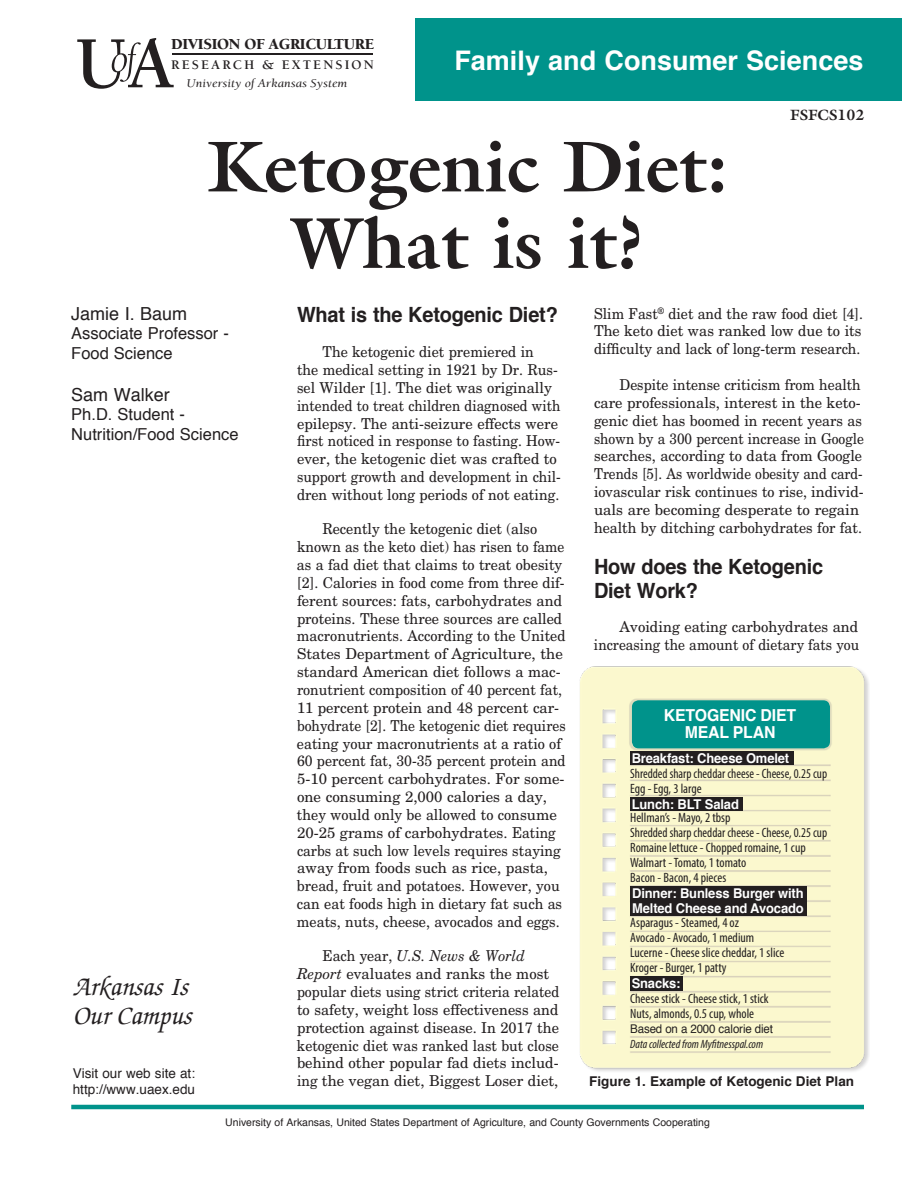
<style>
.page{position:relative;width:918px;height:1188px;background:#fff}
.page>*{position:absolute;margin:0;border:0;box-sizing:border-box;transform-origin:0 0}
.t1{font:700 72.75px "Galliard";color:#231f20}
.t2{font:700 27px "Helvetica";color:#fff}
.t3{font:italic 500 27px/30px "Zapf Chancery";color:#231f20}
.t4{font:700 21px/24px "Helvetica";letter-spacing:-.01em;color:#231f20;scale:.95 1}
.t5{font:18px "Helvetica";color:#231f20}
.t6{font:16.5px/19.8px "Helvetica";color:#231f20}
.t7{font:700 16.5px/17px "Helvetica";letter-spacing:-.01em;color:#fff;text-align:center;scale:.96 1}
.t8{font:900 15.75px "Berkeley";letter-spacing:-.02em;color:#231f20}
.t9{font:15px/17.9px "New Century Schlbk";color:#231f20;scale:.95 1}
.t10{font:15px/17.9px "New Century Schlbk";color:#231f20;scale:.94 1}
.t11{font:15px/17.9px "New Century Schlbk";color:#231f20;scale:.93 1}
.t12{font:15px/17.9px "New Century Schlbk";color:#231f20;text-align:right}
.t13{font:700 15px "Galliard";color:#231f20}
.t14{font:condensed 13.5px/15px "Myriad Pro";color:#231f20}
.t15{font:700 13.5px/15px "Helvetica";letter-spacing:-.01em;color:#fff;scale:.96 1}
.t16{font:condensed 13.5px/15px "Myriad Pro";color:#231f20;scale:.95 1}
.t17{font:13.5px/16.2px "Helvetica";color:#231f20}
.t18{font:700 13.5px "Helvetica";color:#231f20}
.t19{font:700 13.5px "Berkeley";letter-spacing:.155em;color:#231f20}
.t20{font:italic 12.15px "Berkeley";color:#231f20;scale:1.09 1}
.t21{font:italic condensed 12px "Myriad Pro";color:#231f20}
.t22{font:12px "Helvetica";letter-spacing:-.01em;color:#231f20;scale:.96 1}
.t23{font:10.5px "Helvetica";color:#231f20}
.s1{font-style:italic}
</style>
<div class="page">
<img style="left:580px;top:666px;width:289px;height:406px">
<hr style="left:172px;top:54px;width:201px;height:1px;background:#231f20">
<hr style="left:71px;top:1105px;width:793px;height:4px;background:#00938b">
<div style="left:630px;top:798px;width:113px;height:13px;background:#231f20"></div>
<svg style="left:77px;top:38px;width:97px;height:51px"></svg>
<div style="left:416px;top:18px;width:486px;height:82px;background:#00938b"></div>
<div style="left:632px;top:700px;width:198px;height:48px;background:#00938b;border-radius:7px"></div>
<div style="left:630px;top:751px;width:164px;height:14px;background:#231f20"></div>
<div style="left:630px;top:886px;width:176px;height:30px;background:#231f20"></div>
<div style="left:630px;top:976px;width:53px;height:15px;background:#231f20"></div>
<h5 class="t8" style="left:171px;top:35px;width:205px">DIVISION OF AGRICULTURE</h5>
<h6 class="t19" style="left:171px;top:58px;width:204px">RESEARCH &amp; EXTENSION</h6>
<p class="t20" style="left:187px;top:77px;width:149px">University of Arkansas System</p>
<p class="t2" style="left:454px;top:39px;width:410px">Family and Consumer Sciences</p>
<h5 class="t13" style="left:790px;top:105px;width:76px">FSFCS102</h5>
<p class="t1" style="left:207px;top:120px;width:523px">Ketogenic Diet:</p>
<h1 class="t1" style="left:291px;top:196px;width:355px">What is it?</h1>
<p class="t5" style="left:71px;top:299px;width:118px">Jamie I. Baum</p>
<p class="t6" style="left:71px;top:324px;width:159px">Associate Professor -<br>Food Science</p>
<p class="t5" style="left:71px;top:380px;width:100px">Sam Walker</p>
<p class="t6" style="left:71px;top:405px;width:169px">Ph.D. Student -<br>Nutrition/Food Science</p>
<h3 class="t4" style="left:297px;top:303px;width:276px">What is the Ketogenic Diet?</h3>
<p class="t9" style="left:297px;top:343px;width:279px;text-indent:26px">The ketogenic diet premiered in<br>the medical setting in 1921 by Dr. Rus&shy;sel Wilder [1]. The diet was originally intended to treat children diagnosed with epilepsy. The anti-seizure effects were frst noticed in response to fasting. How&shy;ever, the ketogenic diet was crafted to support growth and development in chil&shy;dren without long periods of not eating.</p>
<p class="t9" style="left:297px;top:520px;width:284px;text-indent:25px">Recently the ketogenic diet (also known as the keto diet) has risen to fame as a fad diet that claims to treat obesity [2]. Calories in food come from three dif&shy;ferent sources: fats, carbohydrates and proteins. These three sources are called macronutrients. According to the United States Department of Agriculture, the standard American diet follows a mac&shy;ronutrient composition of 40 percent fat, 11 percent protein and 48 percent car&shy;bohydrate [2]. The ketogenic diet requires eating your macronutrients at a ratio of 60 percent fat, 30-35 percent protein and 5-10 percent carbohydrates. For some&shy;one consuming 2,000 calories a day, they would only be allowed to consume 20-25 grams of carbohydrates. Eating carbs at such low levels requires staying away from foods such as rice, pasta, bread, fruit and potatoes. However, you can eat foods high in dietary fat such as meats, nuts, cheese, avocados and eggs.</p>
<p class="t10" style="left:297px;top:947px;width:281px;text-indent:26px">Each year, <span class="s1">U.S. News &amp; World Report</span> evaluates and ranks the most popular diets using strict criteria related to safety, weight loss effectiveness and protection against disease. In 2017 the ketogenic diet was ranked last but close behind other popular fad diets includ&shy;ing the vegan diet, Biggest Loser diet,</p>
<p class="t10" style="left:594px;top:304px;width:288px;text-align:justify">Slim Fast<sup>®</sup> diet and the raw food diet [4].<br>The keto diet was ranked low due to its diffculty and lack of long-term research.</p>
<p class="t11" style="left:594px;top:376px;width:292px;text-indent:26px">Despite intense criticism from health care professionals, interest in the keto&shy;genic diet has boomed in recent years as shown by a 300 percent increase in Google searches, according to data from Google Trends [5]. As worldwide obesity and card&shy;iovascular risk continues to rise, individ&shy;uals are becoming desperate to regain health by ditching carbohydrates for fat.</p>
<p class="t4" style="left:594px;top:555px;width:243px">How does the Ketogenic<br>Diet Work?</p>
<p class="t12" style="left:594px;top:618px;width:267px">Avoiding eating carbohydrates and increasing the amount of dietary fats you</p>
<p class="t7" style="left:664px;top:707px;width:139px">KETOGENIC DIET<br>MEAL PLAN</p>
<p class="t15" style="left:632px;top:751px;width:166px">Breakfast: Cheese Omelet</p>
<p class="t16" style="left:630px;top:766px;width:209px">Shredded sharp cheddar cheese - Cheese, 0.25 cup<br>Egg - Egg, 3 large</p>
<p class="t15" style="left:632px;top:797px;width:113px">Lunch: BLT Salad</p>
<p class="t14" style="left:630px;top:810px;width:198px">Hellman’s - Mayo, 2 tbsp<br>Shredded sharp cheddar cheese - Cheese, 0.25 cup<br>Romaine lettuce - Chopped romaine, 1 cup<br>Walmart - Tomato, 1 tomato<br>Bacon - Bacon, 4 pieces</p>
<p class="t15" style="left:632px;top:886px;width:180px">Dinner: Bunless Burger with<br>Melted Cheese and Avocado</p>
<p class="t14" style="left:630px;top:915px;width:156px">Asparagus - Steamed, 4 oz<br>Avocado - Avocado, 1 medium<br>Lucerne - Cheese slice cheddar, 1 slice<br>Kroger - Burger, 1 patty</p>
<p class="t15" style="left:632px;top:976px;width:52px">Snacks:</p>
<p class="t14" style="left:630px;top:991px;width:140px">Cheese stick - Cheese stick, 1 stick<br>Nuts, almonds, 0.5 cup, whole</p>
<p class="t22" style="left:630px;top:1019px;width:150px">Based on a 2000 calorie diet</p>
<p class="t21" style="left:630px;top:1037px;width:134px">Data collected from Myftnesspal.com</p>
<h5 class="t18" style="left:589px;top:1070px;width:266px">Figure 1. Example of Ketogenic Diet Plan</h5>
<p class="t23" style="left:225px;top:1114px;width:486px">University of Arkansas, United States Department of Agriculture, and County Governments Cooperating</p>
<h2 class="t3" style="left:73px;top:973px;width:120px">Arkansas Is<br>Our Campus</h2>
<p class="t17" style="left:73px;top:1066px;width:124px">Visit our web site at: http://www.uaex.edu</p>
</div>
